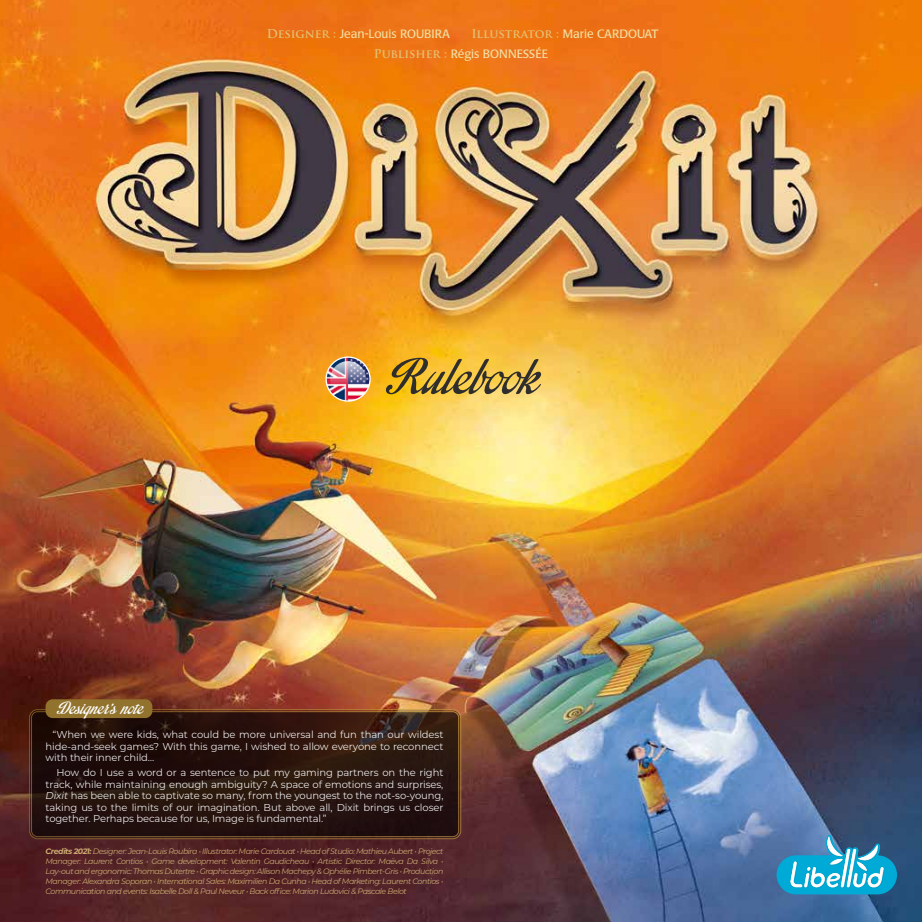
<style>
.page{position:relative;width:922px;height:922px;background:#fff}
.page>*{position:absolute;margin:0;border:0;box-sizing:border-box;transform-origin:0 0}
.t1{font:italic 68.75px "Impregnable";color:#2f2e2d}
.t2{font:italic 23.75px "Impregnable";color:#fff}
.t3{font:11.88px/20px "Laudatio Std";color:#f2e1a4}
.t4{font:10px/11.5px "Montserrat";letter-spacing:-.01em;color:#fff;text-align:justify}
.t5{font:italic 7.88px/10px "Montserrat";letter-spacing:-.055em;color:#d9bb7b;text-align:justify}
.s1{font-family:"Trajan Pro";font-weight:700;color:#e5bf72}
.s2{font-style:italic}
.s3{font-weight:700}
</style>
<div class="page">
<img style="left:0;top:0;width:921px;height:921px">
<svg style="left:776px;top:834px;width:120px;height:60px;background:#409ec3"></svg>
<img style="left:326px;top:357px;width:44px;height:44px;border-radius:22px">
<div style="left:325px;top:356px;width:45px;height:45px;border:1px solid #fff;border-radius:50%"></div>
<svg style="left:330px;top:361px;width:36px;height:36px"></svg>
<svg style="left:30px;top:710px;width:429px;height:127px;background:#26120d"></svg>
<div style="left:29px;top:709px;width:432px;height:129px;border:1px solid #fff;border-radius:8px"></div>
<div style="left:31px;top:711px;width:428px;height:125px;border:1px solid #fff;border-radius:6px"></div>
<div style="left:46px;top:699px;width:106px;height:18px;background:#91732d;border-radius:7px"></div>
<h3 class="t3" style="left:267px;top:24px;width:184px"><span class="s1">Designer :</span> Jean-Louis ROUBIRA</h3>
<h3 class="t3" style="left:374px;top:24px;width:286px;text-indent:97px"><span class="s1">Illustrator :</span> Marie CARDOUAT<br><span class="s1">Publisher :</span> Régis BONNESSÉE</h3>
<h2 class="t2" style="left:56px;top:697px;width:92px">Designer’s note</h2>
<h1 class="t1" style="left:384px;top:346px;width:154px">Rulebook</h1>
<p class="t4" style="left:46px;top:728px;width:399px;text-indent:7px">“When we were kids, what could be more universal and fun than our wildest hide-and-seek games? With this game, I wished to allow everyone to reconnect with their inner child…</p>
<p class="t4" style="left:46px;top:766px;width:399px;text-indent:11px">How do I use a word or a sentence to put my gaming partners on the right track, while maintaining enough ambiguity? A space of emotions and surprises, <span class="s2">Dixit</span> has been able to captivate so many, from the youngest to the not-so-young, taking us to the limits of our imagination. But above all, Dixit brings us closer together. Perhaps because for us, Image is fundamental.”</p>
<p class="t5" style="left:46px;top:845px;width:399px"><span class="s3">Credits 2021:</span> Designer: Jean-Louis Roubira • Illustrator: Marie Cardouat • Head of Studio: Mathieu Aubert • Project Manager: Laurent Contios • Game development: Valentin Gaudicheau • Artistic Director: Maëva Da Silva • Lay-out and ergonomic: Thomas Dutertre • Graphic design: Allison Machepy &amp; Ophélie Pimbert-Gris • Production Manager: Alexandra Soporan • International Sales: Maximilien Da Cunha • Head of Marketing: Laurent Contios • Communication and events: Isabelle Doll &amp; Paul Neveur • Back office: Marion Ludovici &amp; Pascale Belot</p>
</div>
